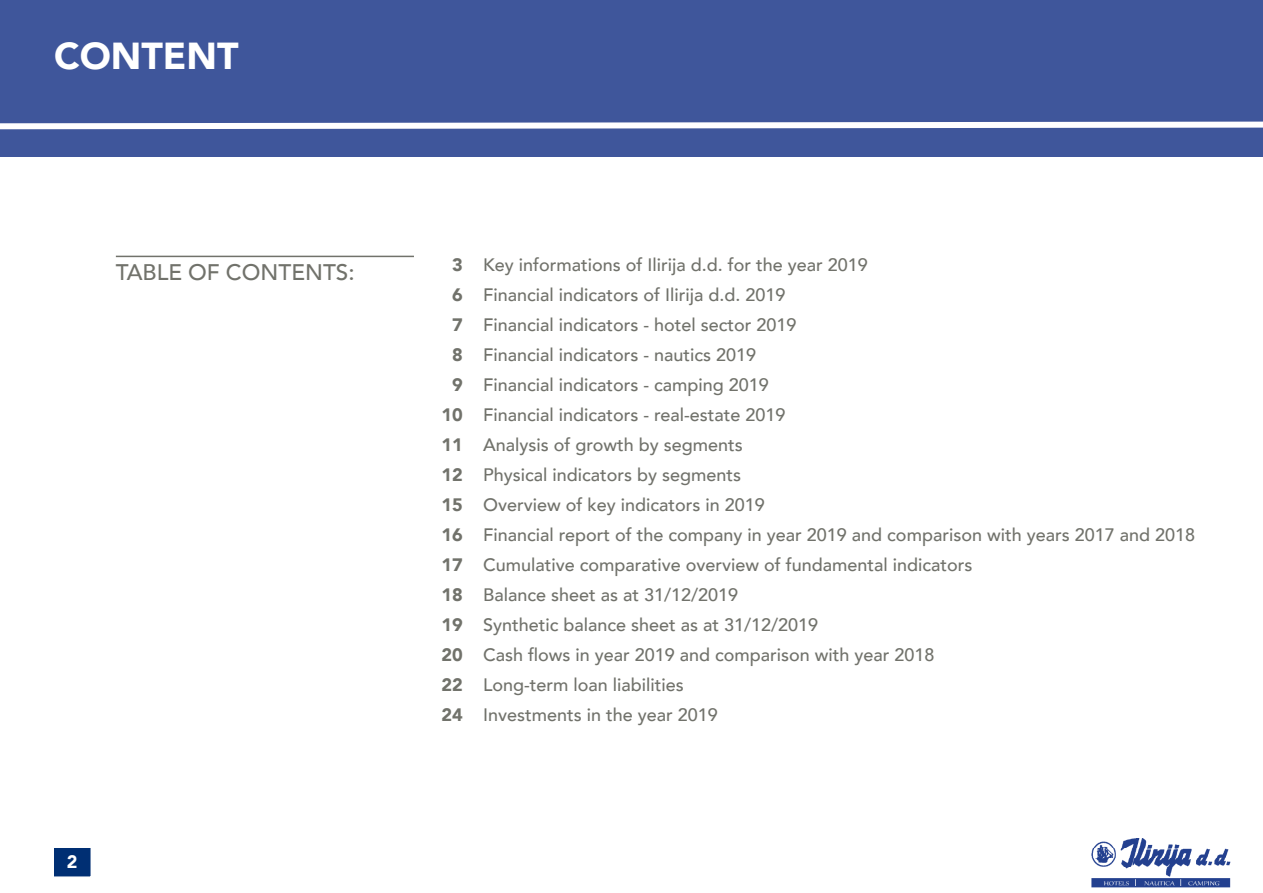
<style>
.page{position:relative;width:1263px;height:893px;background:#fff}
.page>*{position:absolute;margin:0;border:0;box-sizing:border-box;transform-origin:0 0}
.t1{font:900 37.5px "Avenir";color:#fff}
.t2{font:500 22.5px "Avenir";color:#71726b}
.t3{font:500 18px "Avenir";color:#71726b}
.t4{font:900 18px "Avenir";color:#71726b}
.t5{font:900 18px "Avenir";color:#fff}
</style>
<div class="page">
<img style="left:1091px;top:839px;width:140px;height:49px">
<div style="left:0;top:1px;width:1263px;height:156px;background:#3f569b"></div>
<svg style="left:0;top:121px;width:1263px;height:9px"></svg>
<div style="left:52px;top:846px;width:40px;height:32px;background:#002f73;border:2px solid #fff"></div>
<hr style="left:116px;top:256px;width:298px;height:1px;background:#71726b">
<p class="t1" style="left:54px;top:23px;width:186px">CONTENT</p>
<p class="t2" style="left:116px;top:252px;width:240px">TABLE OF CONTENTS:</p>
<p class="t5" style="left:67px;top:846px;width:12px">2</p>
<p class="t4" style="left:452px;top:249px;width:12px">3</p>
<p class="t4" style="left:452px;top:279px;width:12px">6</p>
<p class="t4" style="left:452px;top:309px;width:12px">7</p>
<p class="t4" style="left:452px;top:339px;width:12px">8</p>
<p class="t4" style="left:452px;top:369px;width:12px">9</p>
<p class="t4" style="left:442px;top:399px;width:23px">10</p>
<p class="t4" style="left:442px;top:429px;width:23px">11</p>
<p class="t4" style="left:442px;top:459px;width:23px">12</p>
<p class="t4" style="left:442px;top:489px;width:23px">15</p>
<p class="t4" style="left:442px;top:519px;width:23px">16</p>
<p class="t4" style="left:442px;top:549px;width:23px">17</p>
<p class="t4" style="left:442px;top:579px;width:23px">18</p>
<p class="t4" style="left:442px;top:609px;width:23px">19</p>
<p class="t4" style="left:442px;top:639px;width:23px">20</p>
<p class="t4" style="left:442px;top:669px;width:23px">22</p>
<p class="t4" style="left:442px;top:699px;width:23px">24</p>
<p class="t3" style="left:483px;top:249px;width:386px">Key informations of Ilirija d.d. for the year 2019</p>
<p class="t3" style="left:483px;top:279px;width:304px">Financial indicators of Ilirija d.d. 2019</p>
<p class="t3" style="left:483px;top:309px;width:315px">Financial indicators - hotel sector 2019</p>
<p class="t3" style="left:483px;top:339px;width:275px">Financial indicators - nautics 2019</p>
<p class="t3" style="left:483px;top:369px;width:287px">Financial indicators - camping 2019</p>
<p class="t3" style="left:483px;top:399px;width:304px">Financial indicators - real-estate 2019</p>
<p class="t3" style="left:483px;top:429px;width:261px">Analysis of growth by segments</p>
<p class="t3" style="left:483px;top:459px;width:260px">Physical indicators by segments</p>
<p class="t3" style="left:483px;top:489px;width:283px">Overview of key indicators in 2019</p>
<p class="t3" style="left:483px;top:519px;width:713px">Financial report of the company in year 2019 and comparison with years 2017 and 2018</p>
<p class="t3" style="left:483px;top:549px;width:491px">Cumulative comparative overview of fundamental indicators</p>
<p class="t3" style="left:483px;top:579px;width:257px">Balance sheet as at 31/12/2019</p>
<p class="t3" style="left:483px;top:609px;width:337px">Synthetic balance sheet as at 31/12/2019</p>
<p class="t3" style="left:483px;top:639px;width:453px">Cash flows in year 2019 and comparison with year 2018</p>
<p class="t3" style="left:483px;top:669px;width:202px">Long-term loan liabilities</p>
<p class="t3" style="left:483px;top:699px;width:236px">Investments in the year 2019</p>
</div>
